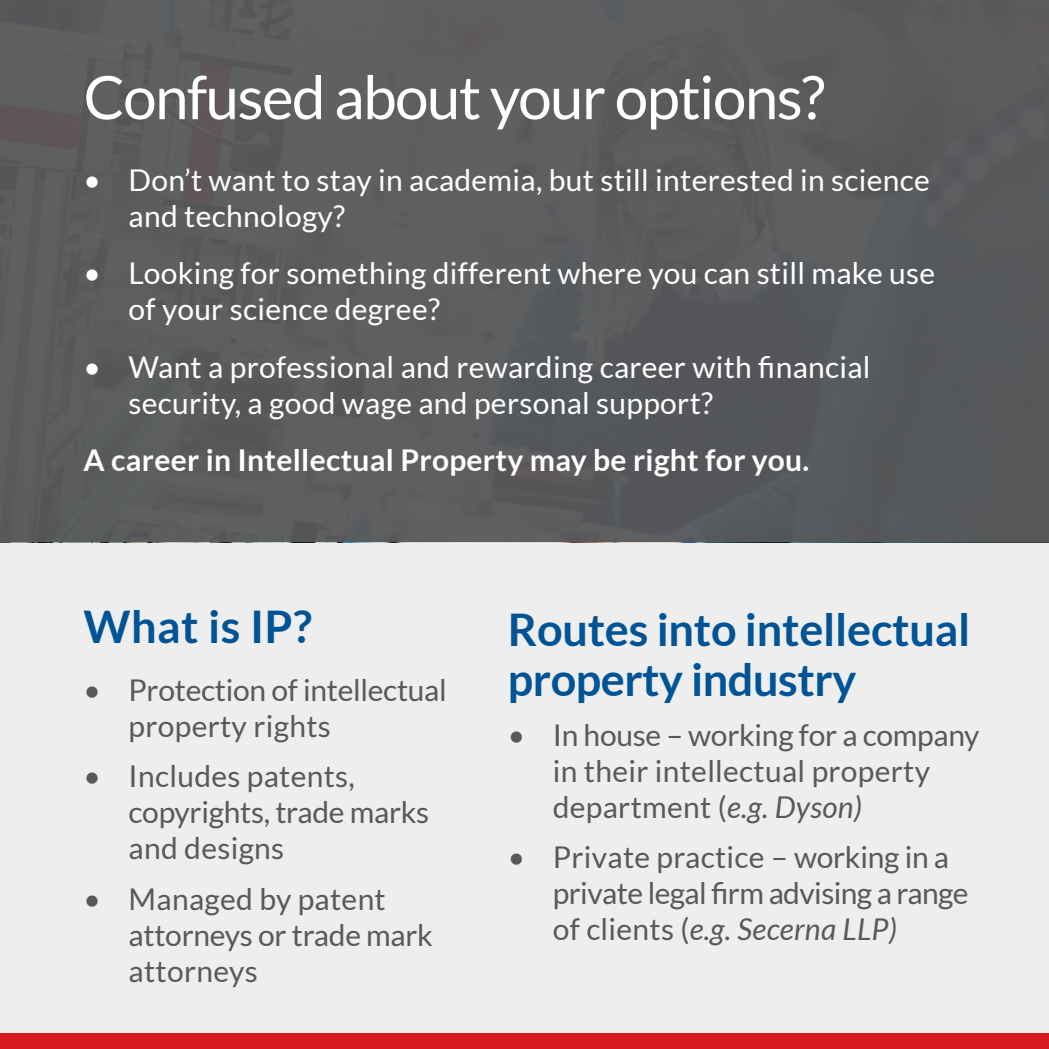
<style>
.page{position:relative;width:1049px;height:1049px;background:#fff}
.page>*{position:absolute;margin:0;border:0;box-sizing:border-box;transform-origin:0 0}
.t1{font:60px "Lato";letter-spacing:-.025em;color:#fff}
.t2{font:700 45px/50px "Lato";letter-spacing:-.005em;color:#005496}
.t3{font:30px/36px "Lato";letter-spacing:.01em;color:#fff}
.t4{font:30px/36px "Lato";letter-spacing:-.01em;color:#58595b}
.t5{font:30px/36px "Lato";letter-spacing:.01em;color:#58595b}
.t6{font:700 30px "Lato";letter-spacing:.01em;color:#fff}
.s1{font-style:italic}
</style>
<div class="page">
<div style="left:0;top:0;width:1049px;height:542px;background:#58595b"></div>
<div style="left:0;top:542px;width:1049px;height:491px;background:#eee"></div>
<div style="left:0;top:1033px;width:1049px;height:16px;background:#d71920"></div>
<h1 class="t1" style="left:84px;top:64px;width:743px">Confused about your options?</h1>
<p class="t3" style="left:129px;top:162px;width:803px;text-indent:-45px">• Don’t want to stay in academia, but still interested in science and technology?</p>
<p class="t3" style="left:129px;top:255px;width:808px;text-indent:-45px">• Looking for something different where you can still make use of your science degree?</p>
<p class="t3" style="left:129px;top:348px;width:743px;text-indent:-45px">• Want a professional and rewarding career with financial security, a good wage and personal support?</p>
<p class="t6" style="left:84px;top:443px;width:727px">A career in Intellectual Property may be right for you.</p>
<h2 class="t2" style="left:84px;top:601px;width:230px">What is IP?</h2>
<h2 class="t2" style="left:508px;top:604px;width:464px">Routes into intellectual property industry</h2>
<p class="t5" style="left:553px;top:717px;width:428px;text-indent:-45px">• In house – working for a company in their intellectual property department (<span class="s1">e.g. Dyson)</span></p>
<p class="t4" style="left:553px;top:839px;width:417px;text-indent:-45px">• Private practice – working in a private legal firm advising a range of clients (<span class="s1">e.g. Secerna LLP)</span></p>
<p class="t4" style="left:129px;top:672px;width:320px;text-indent:-45px">• Protection of intellectual property rights</p>
<p class="t5" style="left:129px;top:758px;width:302px;text-indent:-45px">• Includes patents, copyrights, trade marks and designs</p>
<p class="t4" style="left:129px;top:880px;width:306px;text-indent:-45px">• Managed by patent attorneys or trade mark attorneys</p>
</div>
